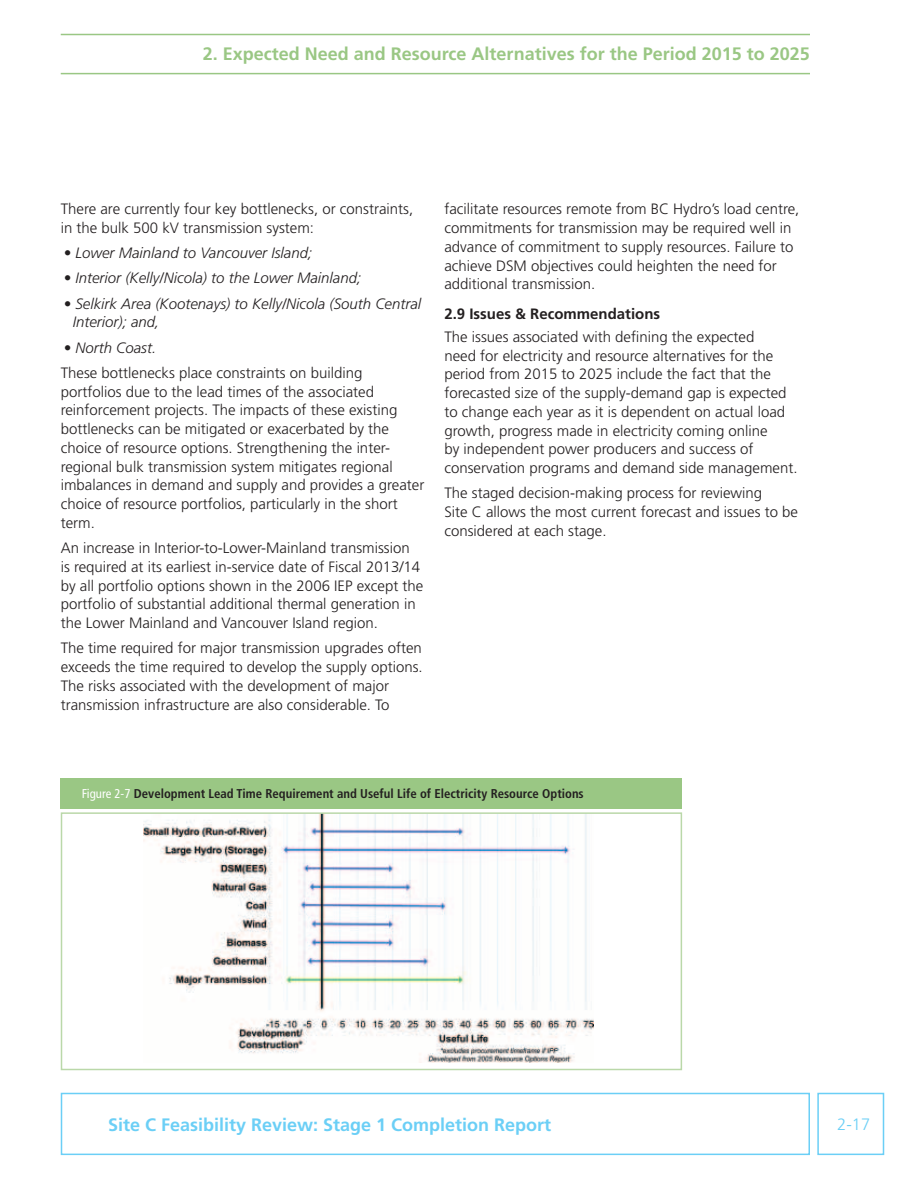
<style>
.page{position:relative;width:918px;height:1188px;background:#fff}
.page>*{position:absolute;margin:0;border:0;box-sizing:border-box;transform-origin:0 0}
.t1{font:700 18px "Frutiger";color:#9ac784}
.t2{font:700 18px "Frutiger";color:#6bcff6}
.t3{font:300 16.5px "Frutiger";color:#6bcff6}
.t4{font:300 15px/18.8px "Frutiger";color:#231f20}
.t5{font:italic 300 15px/18.8px "Frutiger";color:#231f20}
.t6{font:700 15px "Frutiger";color:#231f20}
.t7{font:700 condensed 12.75px "Frutiger";color:#231f20}
.s1{font-weight:400;color:#fff}
</style>
<div class="page">
<div style="left:61px;top:1093px;width:749px;height:62px;border:2px solid #6bcff6"></div>
<div style="left:817px;top:1093px;width:67px;height:62px;border:2px solid #6bcff6"></div>
<hr style="left:61px;top:34px;width:749px;height:1px;background:#9ac784">
<hr style="left:61px;top:73px;width:749px;height:1px;background:#9ac784">
<svg style="left:199px;top:33px;width:611px;height:42px"></svg>
<div style="left:61px;top:778px;width:621px;height:31px;background:#9ac784"></div>
<img style="left:143px;top:815px;width:451px;height:248px">
<div style="left:61px;top:812px;width:621px;height:258px;border:2px solid #bad8a9"></div>
<p class="t1" style="left:203px;top:43px;width:609px">2. Expected Need and Resource Alternatives for the Period 2015 to 2025</p>
<p class="t4" style="left:61px;top:200px;width:354px">There are currently four key bottlenecks, or constraints, in the bulk 500 kV transmission system:</p>
<p class="t5" style="left:64px;top:244px;width:250px">• Lower Mainland to Vancouver Island;</p>
<p class="t5" style="left:64px;top:269px;width:299px">• Interior (Kelly/Nicola) to the Lower Mainland;</p>
<p class="t5" style="left:73px;top:294px;width:350px;text-indent:-9px">• Selkirk Area (Kootenays) to Kelly/Nicola (South Central<br>Interior); and,</p>
<p class="t5" style="left:64px;top:338px;width:94px">• North Coast.</p>
<p class="t4" style="left:61px;top:363px;width:365px">These bottlenecks place constraints on building portfolios due to the lead times of the associated reinforcement projects. The impacts of these existing bottlenecks can be mitigated or exacerbated by the choice of resource options. Strengthening the inter&shy;regional bulk transmission system mitigates regional imbalances in demand and supply and provides a greater choice of resource portfolios, particularly in the short term.</p>
<p class="t4" style="left:61px;top:539px;width:364px">An increase in Interior-to-Lower-Mainland transmission<br>is required at its earliest in-service date of Fiscal 2013/14 by all portfolio options shown in the 2006 IEP except the portfolio of substantial additional thermal generation in the Lower Mainland and Vancouver Island region.</p>
<p class="t4" style="left:61px;top:639px;width:364px">The time required for major transmission upgrades often exceeds the time required to develop the supply options.<br>The risks associated with the development of major transmission infrastructure are also considerable. To</p>
<p class="t4" style="left:444px;top:200px;width:357px">facilitate resources remote from BC Hydro’s load centre, commitments for transmission may be required well in advance of commitment to supply resources. Failure to achieve DSM objectives could heighten the need for additional transmission.</p>
<p class="t6" style="left:444px;top:305px;width:217px">2.9 Issues &amp; Recommendations</p>
<p class="t4" style="left:444px;top:327px;width:355px">The issues associated with defining the expected<br>need for electricity and resource alternatives for the period from 2015 to 2025 include the fact that the forecasted size of the supply-demand gap is expected to change each year as it is dependent on actual load growth, progress made in electricity coming online<br>by independent power producers and success of conservation programs and demand side management.</p>
<p class="t4" style="left:444px;top:484px;width:355px">The staged decision-making process for reviewing<br>Site C allows the most current forecast and issues to be considered at each stage.</p>
<p class="t7" style="left:82px;top:786px;width:503px"><span class="s1">Figure 2-7</span> Development Lead Time Requirement and Useful Life of Electricity Resource Options</p>
<p class="t2" style="left:108px;top:1114px;width:445px">Site C Feasibility Review: Stage 1 Completion Report</p>
<p class="t3" style="left:837px;top:1115px;width:35px">2-17</p>
</div>
